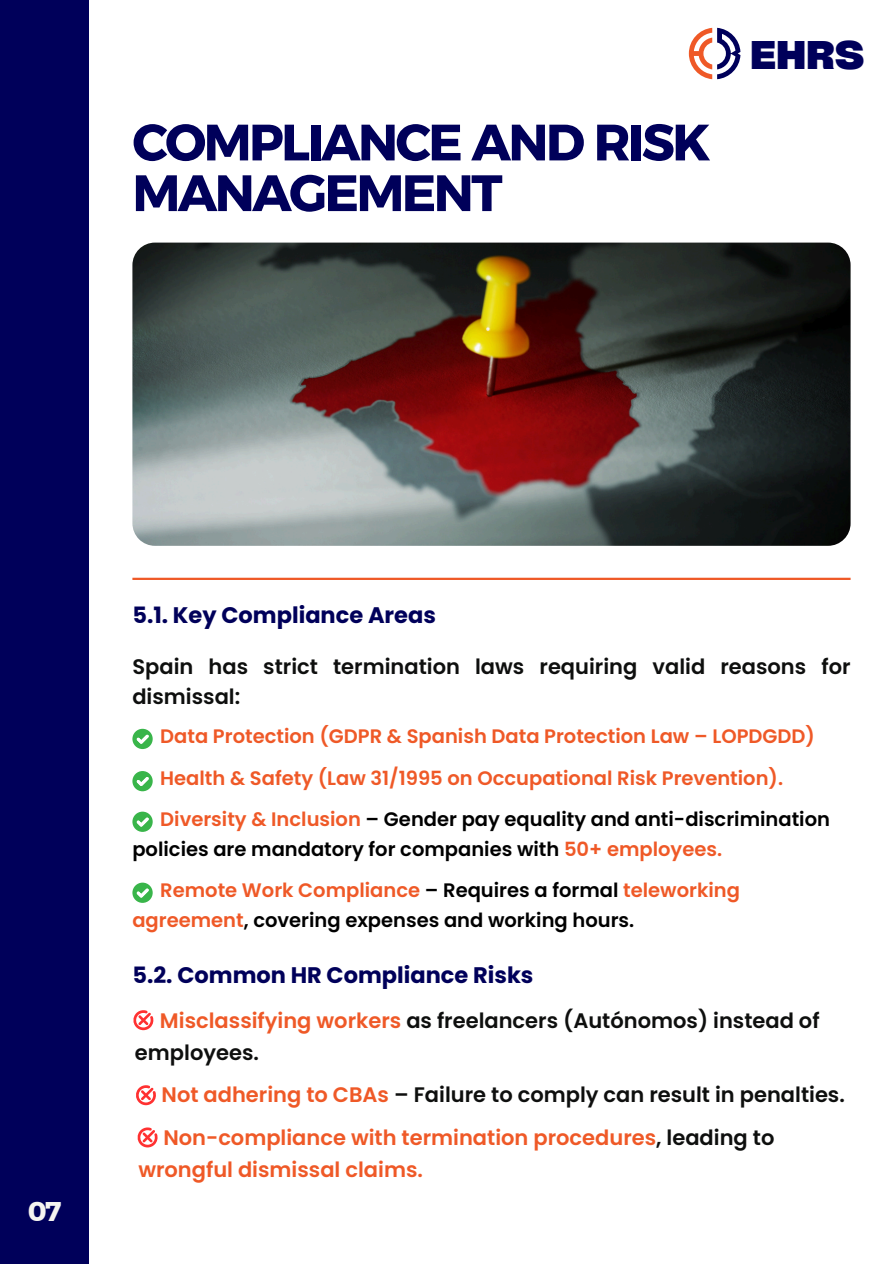
<style>
.page{position:relative;width:894px;height:1264px;background:#fff}
.page>*{position:absolute;margin:0;border:0;box-sizing:border-box;transform-origin:0 0}
.t1{font:51px/50.7px "Kief Montaser Bold";letter-spacing:-.05em;color:#00005a}
.t2{font:800 38.25px "Cy Grotesk Key";color:#00005a}
.t3{font:27px "Kief Montaser Bold";color:#f5f4f0}
.t4{font:700 22.5px "Poppins";color:#00005a}
.t5{font:600 21px/30.3px "Poppins";color:#0e0f0e}
.t6{font:600 21px/32.7px "Poppins";color:#ef5927}
.t7{font:600 19.5px/30.3px "Poppins";color:#000}
.t8{font:600 19.5px "Poppins";color:#ef5927}
.s1{color:#ef5927}
.s2{color:#0e0f0e}
</style>
<div class="page">
<div style="left:0;top:0;width:89px;height:1263px;background:#00005a"></div>
<img style="left:132px;top:242px;width:718px;height:303px">
<hr style="left:132px;top:577px;width:718px;height:3px;background:#ef5927">
<svg style="left:688px;top:28px;width:52px;height:51px"></svg>
<svg style="left:132px;top:728px;width:21px;height:21px"></svg>
<svg style="left:132px;top:771px;width:21px;height:20px"></svg>
<svg style="left:132px;top:811px;width:21px;height:20px"></svg>
<svg style="left:132px;top:882px;width:21px;height:20px"></svg>
<svg style="left:133px;top:1010px;width:21px;height:20px"></svg>
<svg style="left:136px;top:1085px;width:20px;height:20px"></svg>
<svg style="left:137px;top:1127px;width:21px;height:20px"></svg>
<p class="t1" style="left:132px;top:117px;width:579px">COMPLIANCE AND RISK<br>MANAGEMENT</p>
<h2 class="t2" style="left:750px;top:30px;width:116px">EHRS</h2>
<p class="t3" style="left:28px;top:1195px;width:35px">07</p>
<h1 class="t4" style="left:132px;top:599px;width:305px">5.1. Key Compliance Areas</h1>
<p class="t5" style="left:132px;top:651px;width:719px">Spain has strict termination laws requiring valid reasons for dismissal:</p>
<p class="t8" style="left:160px;top:722px;width:656px">Data Protection (GDPR &amp; Spanish Data Protection Law – LOPDGDD)</p>
<h3 class="t8" style="left:160px;top:765px;width:624px">Health &amp; Safety (Law 31/1995 on Occupational Risk Prevention).</h3>
<h3 class="t7" style="left:132px;top:804px;width:699px;text-indent:28px"><span class="s1">Diversity &amp; Inclusion</span> – Gender pay equality and anti-discrimination policies are mandatory for companies with <span class="s1">50+ employees.</span></h3>
<p class="t7" style="left:132px;top:875px;width:609px;text-indent:28px"><span class="s1">Remote Work Compliance</span> – Requires a formal <span class="s1">teleworking agreement</span>, covering expenses and working hours.</p>
<p class="t4" style="left:132px;top:959px;width:402px">5.2. Common HR Compliance Risks</p>
<p class="t5" style="left:135px;top:1003px;width:686px;line-height:32.7px;text-indent:25px"><span class="s1">Misclassifying workers</span> as freelancers (Autónomos) instead of employees.</p>
<p class="t5" style="left:161px;top:1079px;width:684px"><span class="s1">Not adhering to CBAs</span> – Failure to comply can result in penalties.</p>
<p class="t6" style="left:138px;top:1120px;width:637px;text-indent:25px">Non-compliance with termination procedures<span class="s2">, leading to </span>wrongful dismissal claims.</p>
</div>
